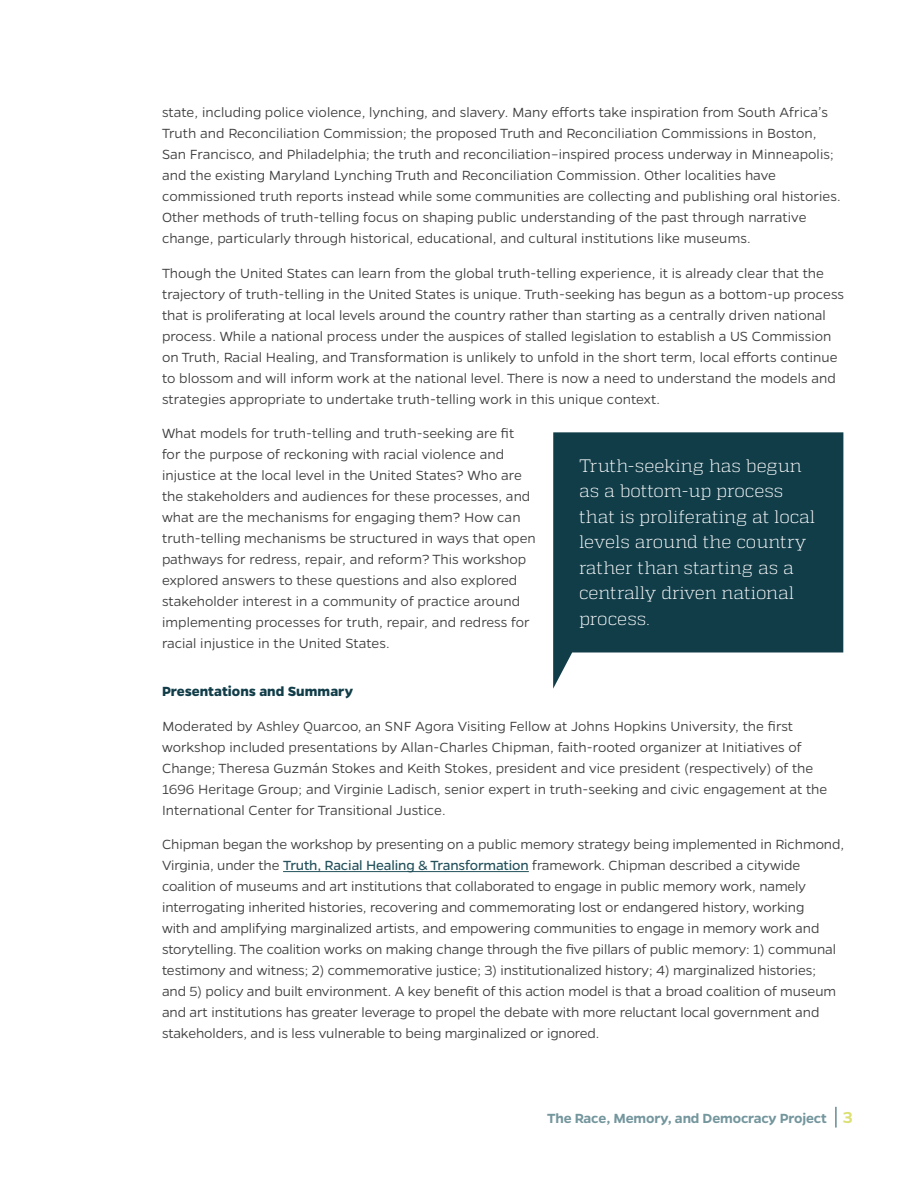
<style>
.page{position:relative;width:918px;height:1188px;background:#fff}
.page>*{position:absolute;margin:0;border:0;box-sizing:border-box;transform-origin:0 0}
.t1{font:300 18px/25.5px "Quadon";color:#fff}
.t2{font:300 15px/21px "Gentona";color:#3e3e3f}
.t3{font:600 15px "Gentona";letter-spacing:-.01em;color:#74969d}
.t4{font:700 15px "Gentona";color:#113d49}
.s1{font-weight:400;color:#24515c}
.s2{font-size:18px;color:#dce073}
.s3{font-size:18px;color:#fff}
</style>
<div class="page">
<svg style="left:553px;top:432px;width:290px;height:257px;background:#325862"></svg>
<hr style="left:283px;top:871px;width:246px;height:1px;background:#24515c">
<hr style="left:835px;top:1107px;width:2px;height:21px;background:#668b93">
<p class="t2" style="left:162px;top:102px;width:680px">state, including police violence, lynching, and slavery. Many efforts take inspiration from South Africa’s Truth and Reconciliation Commission; the proposed Truth and Reconciliation Commissions in Boston, San Francisco, and Philadelphia; the truth and reconciliation–inspired process underway in Minneapolis; and the existing Maryland Lynching Truth and Reconciliation Commission. Other localities have commissioned truth reports instead while some communities are collecting and publishing oral histories.<br>Other methods of truth-telling focus on shaping public understanding of the past through narrative change, particularly through historical, educational, and cultural institutions like museums.</p>
<p class="t2" style="left:162px;top:262px;width:684px">Though the United States can learn from the global truth-telling experience, it is already clear that the trajectory of truth-telling in the United States is unique. Truth-seeking has begun as a bottom-up process that is proliferating at local levels around the country rather than starting as a centrally driven national process. While a national process under the auspices of stalled legislation to establish a US Commission on Truth, Racial Healing, and Transformation is unlikely to unfold in the short term, local efforts continue to blossom and will inform work at the national level. There is now a need to understand the models and strategies appropriate to undertake truth-telling work in this unique context.</p>
<p class="t2" style="left:162px;top:423px;width:375px">What models for truth-telling and truth-seeking are fit for the purpose of reckoning with racial violence and injustice at the local level in the United States? Who are the stakeholders and audiences for these processes, and what are the mechanisms for engaging them? How can truth-telling mechanisms be structured in ways that open pathways for redress, repair, and reform? This workshop explored answers to these questions and also explored stakeholder interest in a community of practice around implementing processes for truth, repair, and redress for racial injustice in the United States.</p>
<p class="t4" style="left:162px;top:683px;width:192px">Presentations and Summary</p>
<p class="t2" style="left:162px;top:715px;width:667px">Moderated by Ashley Quarcoo, an SNF Agora Visiting Fellow at Johns Hopkins University, the first workshop included presentations by Allan-Charles Chipman, faith-rooted organizer at Initiatives of Change; Theresa Guzmán Stokes and Keith Stokes, president and vice president (respectively) of the 1696 Heritage Group; and Virginie Ladisch, senior expert in truth-seeking and civic engagement at the International Center for Transitional Justice.</p>
<p class="t2" style="left:162px;top:834px;width:684px">Chipman began the workshop by presenting on a public memory strategy being implemented in Richmond, Virginia, under the <span class="s1">Truth, Racial Healing &amp; Transformation</span> framework. Chipman described a citywide coalition of museums and art institutions that collaborated to engage in public memory work, namely interrogating inherited histories, recovering and commemorating lost or endangered history, working<br>with and amplifying marginalized artists, and empowering communities to engage in memory work and storytelling. The coalition works on making change through the five pillars of public memory: 1) communal testimony and witness; 2) commemorative justice; 3) institutionalized history; 4) marginalized histories; and 5) policy and built environment. A key benefit of this action model is that a broad coalition of museum and art institutions has greater leverage to propel the debate with more reluctant local government and stakeholders, and is less vulnerable to being marginalized or ignored.</p>
<p class="t1" style="left:579px;top:453px;width:238px">Truth-seeking has begun as a bottom-up process that is proliferating at local levels around the country rather than starting as a centrally driven national process.</p>
<p class="t3" style="left:547px;top:1109px;width:318px">The Race, Memory, and Democracy Project <span class="s2">3</span><span class="s3">40</span></p>
</div>
